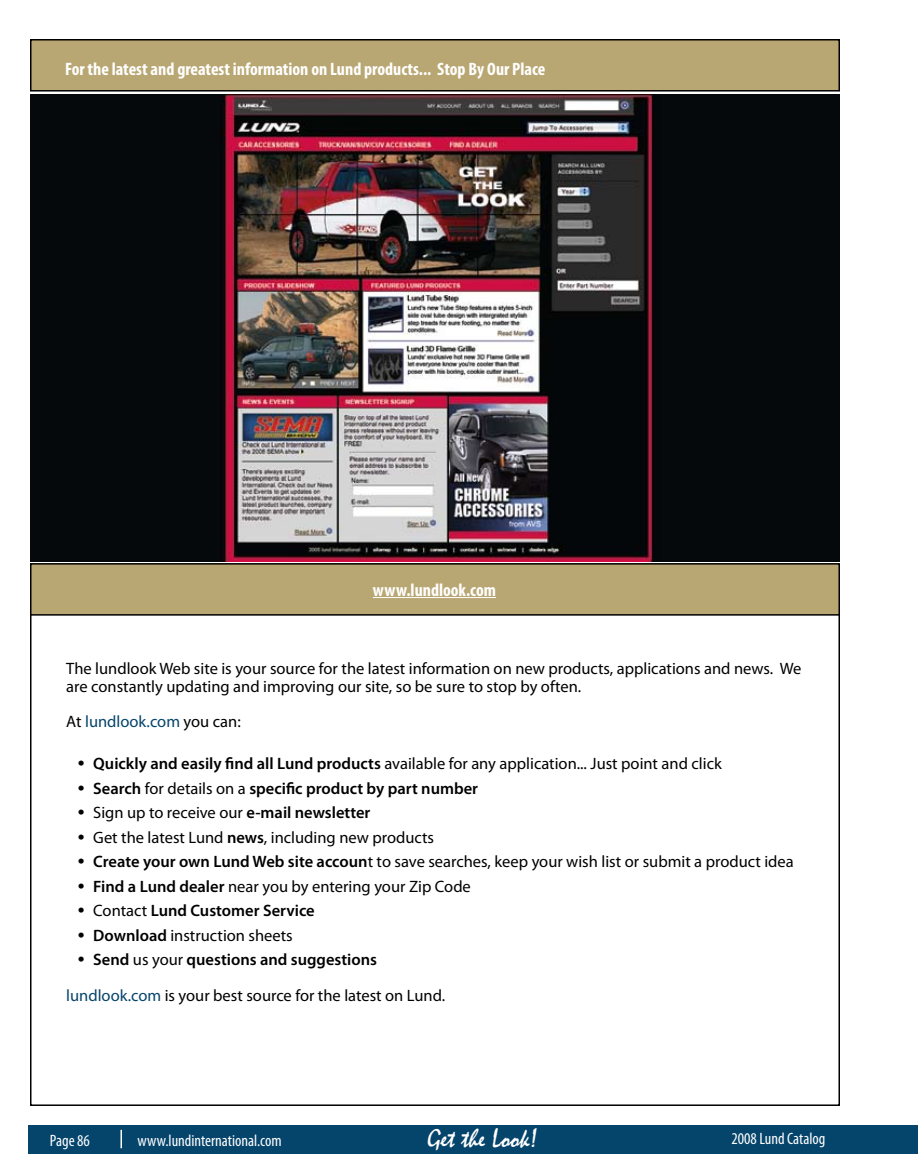
<style>
.page{position:relative;width:918px;height:1175px;background:#fff}
.page>*{position:absolute;margin:0;border:0;box-sizing:border-box;transform-origin:0 0}
.t1{font:27px "Mistral";color:#fff}
.t2{font:700 condensed 18px "Myriad Pro";color:#fff}
.t3{font:16.5px/17.7px "Myriad Pro";color:#000}
.t4{font:600 16.5px "Myriad Pro";color:#000}
.t5{font:condensed 16.5px "Myriad Pro";color:#fff}
.t6{font:16.5px "Myriad Pro";color:#05446b}
.s1{color:#000}
.s2{font-family:"Times";font-size:18px}
.s3{font-weight:600}
.s4{font-family:"Times";font-weight:400;font-size:18px}
.s5{font-weight:400}
.s6{color:#05446b}
</style>
<div class="page">
<div style="left:28px;top:1125px;width:890px;height:28px;background:#05446b"></div>
<svg style="left:121px;top:1129px;width:1px;height:19px"></svg>
<div style="left:31px;top:564px;width:808px;height:51px;background:#b9a773"></div>
<div style="left:30px;top:563px;width:810px;height:52px;border:2px solid #000"></div>
<hr style="left:373px;top:597px;width:123px;height:1px;background:#fff">
<div style="left:31px;top:40px;width:808px;height:51px;background:#b9a773"></div>
<div style="left:30px;top:39px;width:810px;height:53px;border:2px solid #000"></div>
<img style="left:30px;top:94px;width:810px;height:467px">
<p class="t2" style="left:65px;top:58px;width:482px">For the latest and greatest information on Lund products... Stop By Our Place</p>
<p class="t2" style="left:373px;top:578px;width:125px">www.lundlook.com</p>
<p class="t3" style="left:66px;top:659px;width:737px">The lundlook Web site is your source for the latest information on new products, applications and news. We are constantly updating and improving our site, so be sure to stop by often.</p>
<p class="t6" style="left:66px;top:711px;width:176px"><span class="s1">At</span> lundlook.com <span class="s1">you can:</span></p>
<p class="t3" style="left:78px;top:754px;width:645px"><span class="s2">•</span> <span class="s3">Quickly and easily find all Lund products</span> available for any application... Just point and click</p>
<p class="t4" style="left:78px;top:778px;width:401px"><span class="s4">•</span> Search <span class="s5">for details on a</span> specific product by part number</p>
<p class="t3" style="left:78px;top:803px;width:294px"><span class="s2">•</span> Sign up to receive our <span class="s3">e-mail newsletter</span></p>
<p class="t3" style="left:78px;top:828px;width:357px"><span class="s2">•</span> Get the latest Lund <span class="s3">news</span>, including new products</p>
<p class="t3" style="left:78px;top:852px;width:717px"><span class="s2">•</span> <span class="s3">Create your own Lund Web site accoun</span>t to save searches, keep your wish list or submit a product idea</p>
<p class="t3" style="left:78px;top:877px;width:394px"><span class="s2">•</span> <span class="s3">Find a Lund dealer</span> near you by entering your Zip Code</p>
<p class="t4" style="left:78px;top:900px;width:238px"><span class="s4">•</span> <span class="s5">Contact</span> Lund Customer Service</p>
<p class="t3" style="left:78px;top:926px;width:216px"><span class="s2">•</span> <span class="s3">Download</span> instruction sheets</p>
<p class="t3" style="left:66px;top:941px;width:381px;line-height:35.4px;text-indent:12px"><span class="s2">•</span> <span class="s3">Send</span> us your <span class="s3">questions and suggestions </span><span class="s6">lundlook.com</span> is your best source for the latest on Lund.</p>
<p class="t5" style="left:50px;top:1130px;width:42px">Page 86</p>
<p class="t5" style="left:137px;top:1130px;width:146px">www.lundinternational.com</p>
<h1 class="t1" style="left:428px;top:1123px;width:112px">Get the Look!</h1>
<p class="t5" style="left:731px;top:1128px;width:95px">2008 Lund Catalog</p>
</div>
